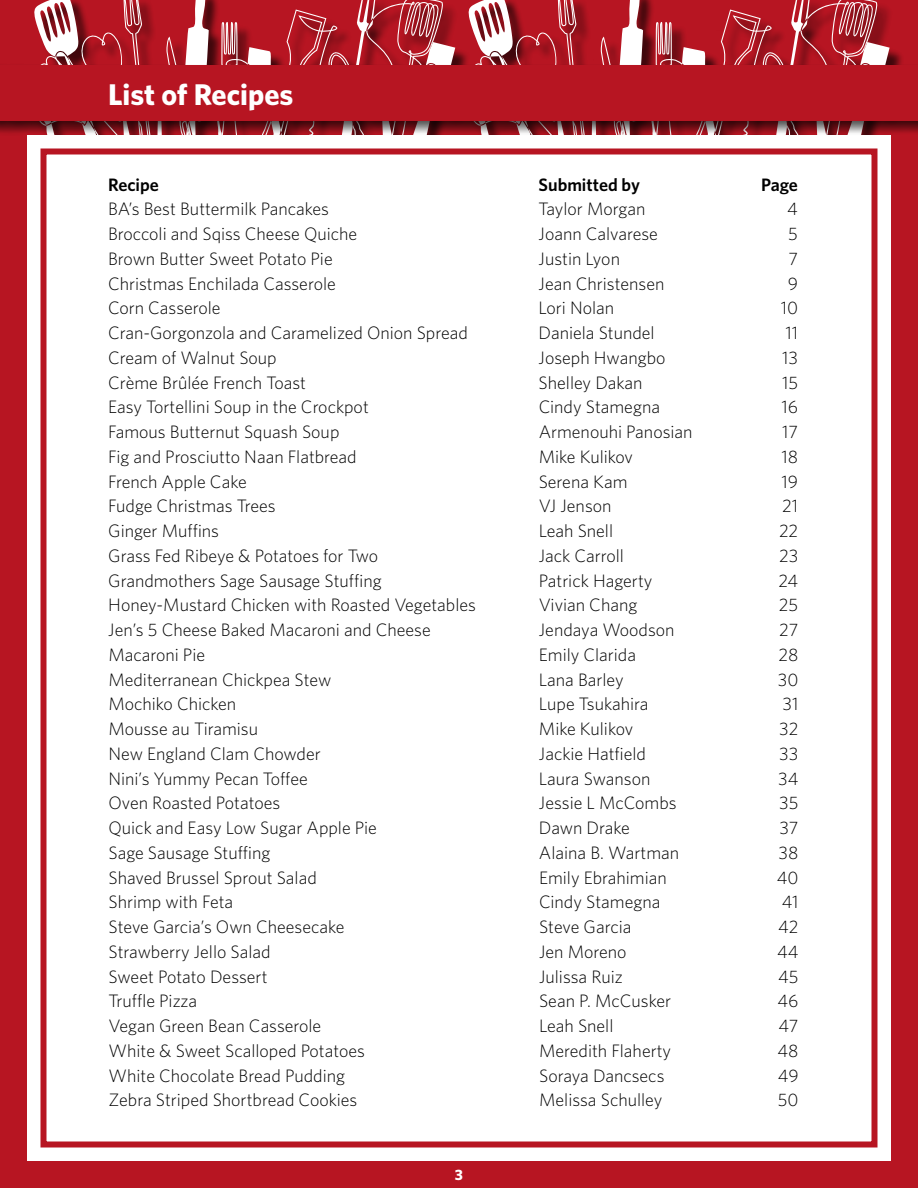
<style>
.page{position:relative;width:918px;height:1188px;background:#b71522}
.page>*{position:absolute;margin:0;border:0;box-sizing:border-box;transform-origin:0 0}
.t1{font:700 30px "Whitney";color:#fff}
.t2{font:300 18px "Whitney";color:#000}
.t3{font:600 18px "Whitney";color:#000}
.t4{font:700 15px "Whitney";color:#fff}
</style>
<div class="page">
<svg style="left:34px;top:0;width:859px;height:63px"></svg>
<div style="left:27px;top:135px;width:864px;height:1026px;background:#fff"></div>
<div style="left:40px;top:148px;width:838px;height:1000px;background:#fff;border:6px solid #b71522"></div>
<div style="left:0;top:63px;width:918px;height:73px;background:#000;opacity:.64"></div>
<div style="left:0;top:65px;width:918px;height:56px;background:#b71522"></div>
<h1 class="t1" style="left:108px;top:76px;width:187px">List of Recipes</h1>
<p class="t3" style="left:108px;top:173px;width:52px">Recipe</p>
<p class="t3" style="left:539px;top:173px;width:103px">Submitted by</p>
<p class="t3" style="left:761px;top:173px;width:38px">Page</p>
<p class="t2" style="left:108px;top:199px;width:223px">BA’s Best Buttermilk Pancakes</p>
<p class="t2" style="left:539px;top:199px;width:108px">Taylor Morgan</p>
<p class="t2" style="left:787px;top:199px;width:12px">4</p>
<p class="t2" style="left:108px;top:223px;width:251px">Broccoli and Sqiss Cheese Quiche</p>
<p class="t2" style="left:539px;top:223px;width:121px">Joann Calvarese</p>
<p class="t2" style="left:788px;top:223px;width:11px">5</p>
<p class="t2" style="left:108px;top:248px;width:226px">Brown Butter Sweet Potato Pie</p>
<p class="t2" style="left:539px;top:248px;width:83px">Justin Lyon</p>
<p class="t2" style="left:788px;top:248px;width:11px">7</p>
<p class="t2" style="left:108px;top:273px;width:229px">Christmas Enchilada Casserole</p>
<p class="t2" style="left:539px;top:273px;width:127px">Jean Christensen</p>
<p class="t2" style="left:788px;top:273px;width:12px">9</p>
<p class="t2" style="left:108px;top:298px;width:114px">Corn Casserole</p>
<p class="t2" style="left:539px;top:298px;width:77px">Lori Nolan</p>
<p class="t2" style="left:781px;top:298px;width:19px">10</p>
<p class="t2" style="left:108px;top:322px;width:361px">Cran-Gorgonzola and Caramelized Onion Spread</p>
<p class="t2" style="left:539px;top:322px;width:118px">Daniela Stundel</p>
<p class="t2" style="left:785px;top:322px;width:14px">11</p>
<p class="t2" style="left:108px;top:347px;width:170px">Cream of Walnut Soup</p>
<p class="t2" style="left:539px;top:347px;width:128px">Joseph Hwangbo</p>
<p class="t2" style="left:782px;top:347px;width:17px">13</p>
<p class="t2" style="left:108px;top:372px;width:199px">Crème Brûlée French Toast</p>
<p class="t2" style="left:539px;top:372px;width:105px">Shelley Dakan</p>
<p class="t2" style="left:782px;top:372px;width:18px">15</p>
<p class="t2" style="left:108px;top:397px;width:262px">Easy Tortellini Soup in the Crockpot</p>
<p class="t2" style="left:539px;top:397px;width:123px">Cindy Stamegna</p>
<p class="t2" style="left:782px;top:397px;width:18px">16</p>
<p class="t2" style="left:108px;top:421px;width:233px">Famous Butternut Squash Soup</p>
<p class="t2" style="left:539px;top:421px;width:155px">Armenouhi Panosian</p>
<p class="t2" style="left:782px;top:421px;width:18px">17</p>
<p class="t2" style="left:108px;top:446px;width:250px">Fig and Prosciutto Naan Flatbread</p>
<p class="t2" style="left:539px;top:446px;width:96px">Mike Kulikov</p>
<p class="t2" style="left:782px;top:446px;width:18px">18</p>
<p class="t2" style="left:108px;top:471px;width:140px">French Apple Cake</p>
<p class="t2" style="left:539px;top:471px;width:90px">Serena Kam</p>
<p class="t2" style="left:782px;top:471px;width:18px">19</p>
<p class="t2" style="left:108px;top:496px;width:169px">Fudge Christmas Trees</p>
<p class="t2" style="left:539px;top:496px;width:74px">VJ Jenson</p>
<p class="t2" style="left:782px;top:496px;width:18px">21</p>
<p class="t2" style="left:108px;top:520px;width:112px">Ginger Muffins</p>
<p class="t2" style="left:539px;top:520px;width:76px">Leah Snell</p>
<p class="t2" style="left:779px;top:520px;width:21px">22</p>
<p class="t2" style="left:108px;top:545px;width:271px">Grass Fed Ribeye &amp; Potatoes for Two</p>
<p class="t2" style="left:539px;top:545px;width:87px">Jack Carroll</p>
<p class="t2" style="left:779px;top:545px;width:21px">23</p>
<p class="t2" style="left:108px;top:570px;width:275px">Grandmothers Sage Sausage Stuffing</p>
<p class="t2" style="left:539px;top:570px;width:115px">Patrick Hagerty</p>
<p class="t2" style="left:779px;top:570px;width:21px">24</p>
<p class="t2" style="left:108px;top:595px;width:369px">Honey-Mustard Chicken with Roasted Vegetables</p>
<p class="t2" style="left:539px;top:595px;width:100px">Vivian Chang</p>
<p class="t2" style="left:779px;top:595px;width:21px">25</p>
<p class="t2" style="left:108px;top:619px;width:324px">Jen’s 5 Cheese Baked Macaroni and Cheese</p>
<p class="t2" style="left:539px;top:619px;width:137px">Jendaya Woodson</p>
<p class="t2" style="left:779px;top:619px;width:21px">27</p>
<p class="t2" style="left:108px;top:644px;width:98px">Macaroni Pie</p>
<p class="t2" style="left:539px;top:644px;width:99px">Emily Clarida</p>
<p class="t2" style="left:778px;top:644px;width:21px">28</p>
<p class="t2" style="left:108px;top:669px;width:225px">Mediterranean Chickpea Stew</p>
<p class="t2" style="left:539px;top:669px;width:86px">Lana Barley</p>
<p class="t2" style="left:778px;top:669px;width:22px">30</p>
<p class="t2" style="left:108px;top:694px;width:129px">Mochiko Chicken</p>
<p class="t2" style="left:539px;top:694px;width:111px">Lupe Tsukahira</p>
<p class="t2" style="left:782px;top:694px;width:17px">31</p>
<p class="t2" style="left:108px;top:718px;width:151px">Mousse au Tiramisu</p>
<p class="t2" style="left:539px;top:718px;width:96px">Mike Kulikov</p>
<p class="t2" style="left:779px;top:718px;width:21px">32</p>
<p class="t2" style="left:108px;top:743px;width:214px">New England Clam Chowder</p>
<p class="t2" style="left:539px;top:743px;width:109px">Jackie Hatfield</p>
<p class="t2" style="left:779px;top:743px;width:21px">33</p>
<p class="t2" style="left:108px;top:768px;width:201px">Nini’s Yummy Pecan Toffee</p>
<p class="t2" style="left:539px;top:768px;width:113px">Laura Swanson</p>
<p class="t2" style="left:778px;top:768px;width:22px">34</p>
<p class="t2" style="left:108px;top:793px;width:173px">Oven Roasted Potatoes</p>
<p class="t2" style="left:539px;top:793px;width:139px">Jessie L McCombs</p>
<p class="t2" style="left:779px;top:793px;width:21px">35</p>
<p class="t2" style="left:108px;top:817px;width:270px">Quick and Easy Low Sugar Apple Pie</p>
<p class="t2" style="left:539px;top:817px;width:92px">Dawn Drake</p>
<p class="t2" style="left:780px;top:817px;width:20px">37</p>
<p class="t2" style="left:108px;top:842px;width:164px">Sage Sausage Stuffing</p>
<p class="t2" style="left:539px;top:842px;width:142px">Alaina B. Wartman</p>
<p class="t2" style="left:779px;top:842px;width:21px">38</p>
<p class="t2" style="left:109px;top:867px;width:210px">Shaved Brussel Sprout Salad</p>
<p class="t2" style="left:539px;top:867px;width:129px">Emily Ebrahimian</p>
<p class="t2" style="left:777px;top:867px;width:23px">40</p>
<p class="t2" style="left:109px;top:892px;width:126px">Shrimp with Feta</p>
<p class="t2" style="left:539px;top:892px;width:123px">Cindy Stamegna</p>
<p class="t2" style="left:782px;top:892px;width:18px">41</p>
<p class="t2" style="left:109px;top:916px;width:237px">Steve Garcia’s Own Cheesecake</p>
<p class="t2" style="left:539px;top:916px;width:94px">Steve Garcia</p>
<p class="t2" style="left:778px;top:916px;width:22px">42</p>
<p class="t2" style="left:109px;top:941px;width:164px">Strawberry Jello Salad</p>
<p class="t2" style="left:539px;top:941px;width:89px">Jen Moreno</p>
<p class="t2" style="left:777px;top:941px;width:23px">44</p>
<p class="t2" style="left:109px;top:966px;width:161px">Sweet Potato Dessert</p>
<p class="t2" style="left:539px;top:966px;width:85px">Julissa Ruiz</p>
<p class="t2" style="left:778px;top:966px;width:22px">45</p>
<p class="t2" style="left:109px;top:991px;width:90px">Truffle Pizza</p>
<p class="t2" style="left:539px;top:991px;width:133px">Sean P. McCusker</p>
<p class="t2" style="left:778px;top:991px;width:23px">46</p>
<p class="t2" style="left:109px;top:1015px;width:214px">Vegan Green Bean Casserole</p>
<p class="t2" style="left:539px;top:1015px;width:76px">Leah Snell</p>
<p class="t2" style="left:779px;top:1015px;width:21px">47</p>
<p class="t2" style="left:109px;top:1040px;width:258px">White &amp; Sweet Scalloped Potatoes</p>
<p class="t2" style="left:539px;top:1040px;width:133px">Meredith Flaherty</p>
<p class="t2" style="left:778px;top:1040px;width:23px">48</p>
<p class="t2" style="left:109px;top:1065px;width:238px">White Chocolate Bread Pudding</p>
<p class="t2" style="left:539px;top:1065px;width:127px">Soraya Dancsecs</p>
<p class="t2" style="left:778px;top:1065px;width:22px">49</p>
<p class="t2" style="left:109px;top:1090px;width:250px">Zebra Striped Shortbread Cookies</p>
<p class="t2" style="left:539px;top:1090px;width:125px">Melissa Schulley</p>
<p class="t2" style="left:778px;top:1090px;width:22px">50</p>
<p class="t4" style="left:455px;top:1165px;width:10px">3</p>
</div>
